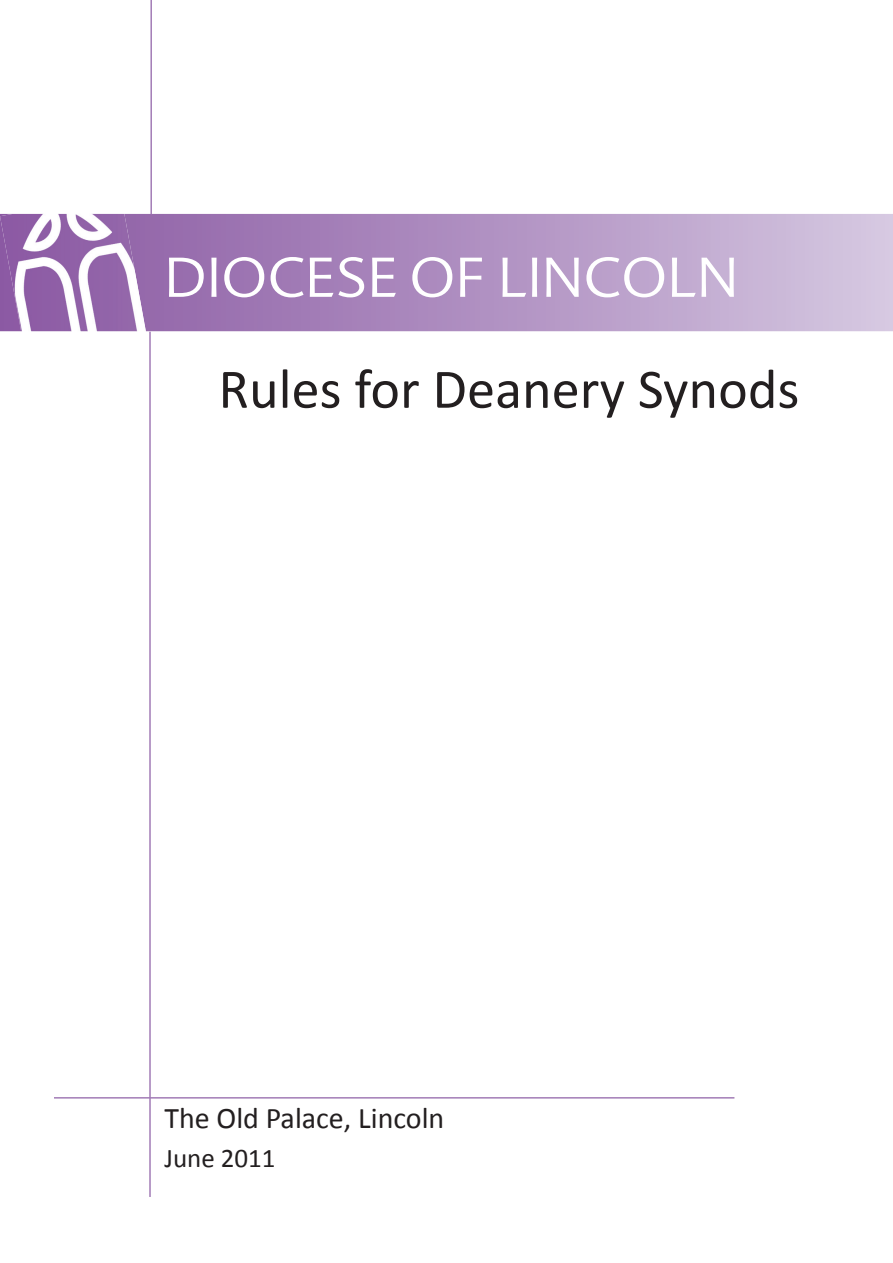
<style>
.page{position:relative;width:893px;height:1263px;background:#fff}
.page>*{position:absolute;margin:0;border:0;box-sizing:border-box;transform-origin:0 0}
.t1{font:56.4px "Calibri";color:#231f20}
.t2{font:300 54.6px "Advert";color:#fff}
.t3{font:30px "Calibri";color:#231f20}
.t4{font:27px "Calibri";color:#231f20}
</style>
<div class="page">
<hr style="left:149px;top:332px;width:2px;height:865px;background:#a27cb6">
<img style="left:21px;top:331px;width:126px;height:1px">
<img style="left:0;top:214px;width:146px;height:117px">
<hr style="left:54px;top:1097px;width:680px;height:1px;background:#a27cb6">
<hr style="left:150px;top:0;width:2px;height:214px;background:#a27cb6">
<p class="t2" style="left:164px;top:246px;width:576px">DIOCESE OF LINCOLN</p>
<p class="t1" style="left:218px;top:365px;width:582px">Rules for Deanery Synods</p>
<p class="t3" style="left:164px;top:1106px;width:281px">The Old Palace, Lincoln</p>
<p class="t4" style="left:164px;top:1146px;width:113px">June 2011</p>
</div>
